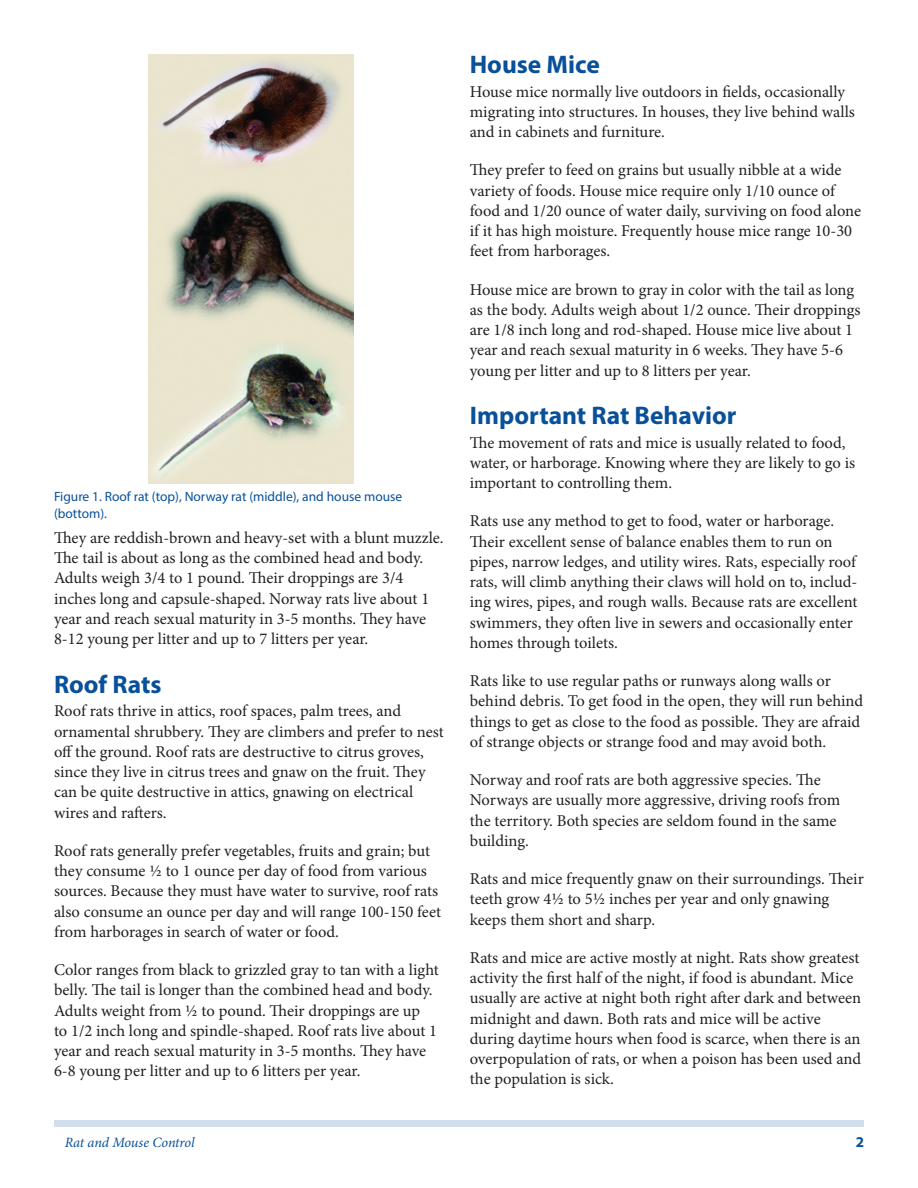
<style>
.page{position:relative;width:918px;height:1188px;background:#fff}
.page>*{position:absolute;margin:0;border:0;box-sizing:border-box;transform-origin:0 0}
.SectionHeading0{font:700 25.5px "Myriad Pro";color:#09509a}
.Paragraph{font:16.5px/20.2px "Minion Pro";color:#231f20}
.PageNumber{font:700 15px "Myriad Pro";color:#09509a}
.RunningTitleItalics{font:italic 14.25px "Minion Pro";letter-spacing:-.01em;color:#09509a}
.FigureCaption{font:13.5px/16.5px "Myriad Pro";color:#09509a}
</style>
<div class="page">
<div style="left:54px;top:1120px;width:810px;height:7px;background:#d0dfeb"></div>
<img style="left:148px;top:54px;width:206px;height:430px">
<p class="FigureCaption" style="left:54px;top:488px;width:350px">Figure 1. Roof rat (top), Norway rat (middle), and house mouse (bottom).</p>
<p class="Paragraph" style="left:54px;top:528px;width:391px">They are reddish-brown and heavy-set with a blunt muzzle.<br>The tail is about as long as the combined head and body.<br>Adults weigh 3/4 to 1 pound. Their droppings are 3/4 inches long and capsule-shaped. Norway rats live about 1 year and reach sexual maturity in 3-5 months. They have 8-12 young per litter and up to 7 litters per year.</p>
<p class="SectionHeading0" style="left:54px;top:668px;width:109px">Roof Rats</p>
<p class="Paragraph" style="left:54px;top:701px;width:391px">Roof rats thrive in attics, roof spaces, palm trees, and ornamental shrubbery. They are climbers and prefer to nest off the ground. Roof rats are destructive to citrus groves, since they live in citrus trees and gnaw on the fruit. They can be quite destructive in attics, gnawing on electrical wires and rafters.</p>
<p class="Paragraph" style="left:54px;top:840px;width:389px">Roof rats generally prefer vegetables, fruits and grain; but they consume ½ to 1 ounce per day of food from various sources. Because they must have water to survive, roof rats also consume an ounce per day and will range 100-150 feet from harborages in search of water or food.</p>
<p class="Paragraph" style="left:54px;top:960px;width:386px">Color ranges from black to grizzled gray to tan with a light belly. The tail is longer than the combined head and body.<br>Adults weight from ½ to pound. Their droppings are up<br>to 1/2 inch long and spindle-shaped. Roof rats live about 1 year and reach sexual maturity in 3-5 months. They have 6-8 young per litter and up to 6 litters per year.</p>
<p class="SectionHeading0" style="left:470px;top:48px;width:132px">House Mice</p>
<p class="Paragraph" style="left:470px;top:81px;width:387px">House mice normally live outdoors in fields, occasionally migrating into structures. In houses, they live behind walls and in cabinets and furniture.</p>
<p class="Paragraph" style="left:470px;top:160px;width:393px">They prefer to feed on grains but usually nibble at a wide variety of foods. House mice require only 1/10 ounce of food and 1/20 ounce of water daily, surviving on food alone if it has high moisture. Frequently house mice range 10-30 feet from harborages.</p>
<p class="Paragraph" style="left:470px;top:279px;width:392px">House mice are brown to gray in color with the tail as long as the body. Adults weigh about 1/2 ounce. Their droppings are 1/8 inch long and rod-shaped. House mice live about 1 year and reach sexual maturity in 6 weeks. They have 5-6 young per litter and up to 8 litters per year.</p>
<p class="SectionHeading0" style="left:470px;top:399px;width:268px">Important Rat Behavior</p>
<p class="Paragraph" style="left:470px;top:432px;width:387px">The movement of rats and mice is usually related to food, water, or harborage. Knowing where they are likely to go is important to controlling them.</p>
<p class="Paragraph" style="left:470px;top:511px;width:389px">Rats use any method to get to food, water or harborage.<br>Their excellent sense of balance enables them to run on pipes, narrow ledges, and utility wires. Rats, especially roof rats, will climb anything their claws will hold on to, includ&shy;ing wires, pipes, and rough walls. Because rats are excellent swimmers, they often live in sewers and occasionally enter homes through toilets.</p>
<p class="Paragraph" style="left:470px;top:671px;width:395px">Rats like to use regular paths or runways along walls or behind debris. To get food in the open, they will run behind things to get as close to the food as possible. They are afraid of strange objects or strange food and may avoid both.</p>
<p class="Paragraph" style="left:470px;top:770px;width:372px">Norway and roof rats are both aggressive species. The Norways are usually more aggressive, driving roofs from the territory. Both species are seldom found in the same building.</p>
<p class="Paragraph" style="left:470px;top:869px;width:396px">Rats and mice frequently gnaw on their surroundings. Their teeth grow 4½ to 5½ inches per year and only gnawing keeps them short and sharp.</p>
<p class="Paragraph" style="left:470px;top:948px;width:393px">Rats and mice are active mostly at night. Rats show greatest activity the first half of the night, if food is abundant. Mice usually are active at night both right after dark and between midnight and dawn. Both rats and mice will be active during daytime hours when food is scarce, when there is an overpopulation of rats, or when a poison has been used and the population is sick.</p>
<p class="RunningTitleItalics" style="left:65px;top:1133px;width:131px">Rat and Mouse Control</p>
<p class="PageNumber" style="left:856px;top:1133px;width:10px">2</p>
</div>
